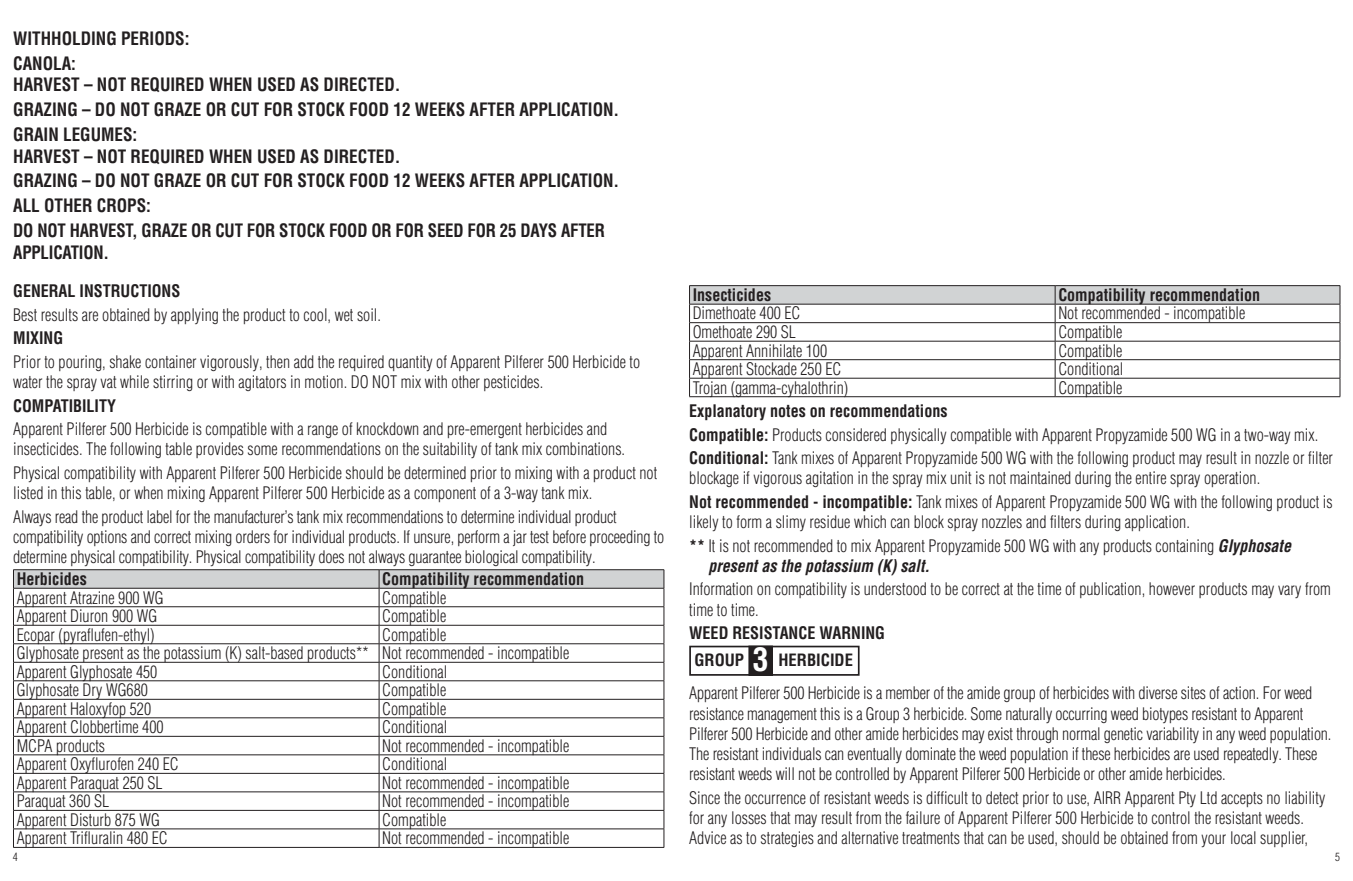
<style>
.page{position:relative;width:1353px;height:881px;background:#fff}
.page>*{position:absolute;margin:0;border:0;box-sizing:border-box;transform-origin:0 0}
.t1{font:700 condensed 18px/24.8px "Helvetica LT Pro";color:#231f20;scale:.95 1}
.t2{font:700 condensed 18px "Helvetica LT Pro";color:#231f20;scale:.93 1}
.t3{font:300 condensed 16.88px/20.2px "Helvetica LT Pro";color:#231f20;scale:.95 1}
.t4{font:700 condensed 16.88px "Helvetica LT Pro";color:#231f20;scale:.95 1}
.t5{font:italic 700 condensed 16.88px "Helvetica LT Pro";color:#231f20;scale:.95 1}
.t6{font:700 condensed 16.65px "Helvetica LT Pro";color:#231f20}
.t7{font:300 condensed 11.25px "Helvetica LT Pro";color:#231f20}
.s1{font-weight:700}
.s2{font-weight:700;font-style:italic}
.s3{font-size:31.72px;color:#fff}
</style>
<div class="page">
<svg style="left:13px;top:569px;width:651px;height:277px"></svg>
<hr style="left:13px;top:846px;width:366px;height:1px;background:#231f20">
<hr style="left:379px;top:846px;width:285px;height:1px;background:#231f20">
<svg style="left:689px;top:285px;width:651px;height:111px"></svg>
<hr style="left:689px;top:396px;width:365px;height:1px;background:#231f20">
<hr style="left:1054px;top:396px;width:285px;height:1px;background:#231f20">
<div style="left:689px;top:645px;width:170px;height:30px;border:2px solid #231f20"></div>
<div style="left:748px;top:645px;width:24px;height:30px;background:#231f20"></div>
<div style="left:748px;top:645px;width:24px;height:30px;border:1px solid #231f20"></div>
<p class="t1" style="left:13px;top:25px;width:187px">WITHHOLDING PERIODS:<br>CANOLA:</p>
<p class="t1" style="left:13px;top:72px;width:639px">HARVEST – NOT REQUIRED WHEN USED AS DIRECTED.<br>GRAZING – DO NOT GRAZE OR CUT FOR STOCK FOOD 12 WEEKS AFTER APPLICATION.<br>GRAIN LEGUMES:</p>
<p class="t1" style="left:13px;top:143px;width:639px">HARVEST – NOT REQUIRED WHEN USED AS DIRECTED.<br>GRAZING – DO NOT GRAZE OR CUT FOR STOCK FOOD 12 WEEKS AFTER APPLICATION.<br>ALL OTHER CROPS:<br>DO NOT HARVEST, GRAZE OR CUT FOR STOCK FOOD OR FOR SEED FOR 25 DAYS AFTER</p>
<p class="t2" style="left:13px;top:240px;width:105px">APPLICATION.</p>
<p class="t4" style="left:13px;top:280px;width:177px">GENERAL INSTRUCTIONS</p>
<p class="t3" style="left:13px;top:304px;width:388px">Best results are obtained by applying the product to cool, wet soil.</p>
<p class="t4" style="left:13px;top:327px;width:54px">MIXING</p>
<p class="t3" style="left:13px;top:351px;width:661px">Prior to pouring, shake container vigorously, then add the required quantity of Apparent Pilferer 500 Herbicide to water the spray vat while stirring or with agitators in motion. DO NOT mix with other pesticides.</p>
<p class="t4" style="left:13px;top:394px;width:110px">COMPATIBILITY</p>
<p class="t3" style="left:13px;top:418px;width:645px">Apparent Pilferer 500 Herbicide is compatible with a range of knockdown and pre-emergent herbicides and insecticides. The following table provides some recommendations on the suitability of tank mix combinations.</p>
<p class="t3" style="left:13px;top:462px;width:679px">Physical compatibility with Apparent Pilferer 500 Herbicide should be determined prior to mixing with a product not listed in this table, or when mixing Apparent Pilferer 500 Herbicide as a component of a 3-way tank mix.</p>
<p class="t3" style="left:13px;top:506px;width:686px">Always read the product label for the manufacturer’s tank mix recommendations to determine individual product compatibility options and correct mixing orders for individual products. If unsure, perform a jar test before proceeding to determine physical compatibility. Physical compatibility does not always guarantee biological compatibility.</p>
<p class="t4" style="left:17px;top:567px;width:76px">Herbicides</p>
<p class="t4" style="left:382px;top:567px;width:214px">Compatibility recommendation</p>
<p class="t3" style="left:17px;top:587px;width:156px">Apparent Atrazine 900 WG</p>
<p class="t3" style="left:382px;top:587px;width:69px">Compatible</p>
<p class="t3" style="left:17px;top:605px;width:150px">Apparent Diuron 900 WG</p>
<p class="t3" style="left:382px;top:605px;width:69px">Compatible</p>
<p class="t3" style="left:17px;top:624px;width:147px">Ecopar (pyraflufen-ethyl)</p>
<p class="t3" style="left:17px;top:624px;width:583px;line-height:18.4px;text-indent:365px">Compatible<br>Glyphosate present as the potassium (K) salt-based products** Not recommended - incompatible<br>Apparent Glyphosate 450</p>
<p class="t3" style="left:382px;top:661px;width:70px">Conditional</p>
<p class="t3" style="left:17px;top:679px;width:140px">Glyphosate Dry WG680</p>
<p class="t3" style="left:382px;top:679px;width:69px">Compatible</p>
<p class="t3" style="left:17px;top:698px;width:143px">Apparent Haloxyfop 520</p>
<p class="t3" style="left:382px;top:698px;width:69px">Compatible</p>
<p class="t3" style="left:17px;top:716px;width:156px">Apparent Clobbertime 400</p>
<p class="t3" style="left:382px;top:716px;width:70px">Conditional</p>
<p class="t3" style="left:17px;top:735px;width:95px">MCPA products</p>
<p class="t3" style="left:382px;top:735px;width:198px">Not recommended - incompatible</p>
<p class="t3" style="left:17px;top:753px;width:172px">Apparent Oxyflurofen 240 EC</p>
<p class="t3" style="left:382px;top:753px;width:70px">Conditional</p>
<p class="t3" style="left:17px;top:772px;width:155px">Apparent Paraquat 250 SL</p>
<p class="t3" style="left:382px;top:772px;width:198px">Not recommended - incompatible</p>
<p class="t3" style="left:17px;top:790px;width:99px">Paraquat 360 SL</p>
<p class="t3" style="left:382px;top:790px;width:198px">Not recommended - incompatible</p>
<p class="t3" style="left:17px;top:809px;width:152px">Apparent Disturb 875 WG</p>
<p class="t3" style="left:382px;top:809px;width:69px">Compatible</p>
<p class="t3" style="left:17px;top:827px;width:160px">Apparent Trifluralin 480 EC</p>
<p class="t3" style="left:382px;top:827px;width:198px">Not recommended - incompatible</p>
<p class="t4" style="left:692px;top:283px;width:84px">Insecticides</p>
<p class="t4" style="left:1058px;top:283px;width:214px">Compatibility recommendation</p>
<p class="t3" style="left:692px;top:303px;width:115px">Dimethoate 400 EC</p>
<p class="t3" style="left:1058px;top:303px;width:198px">Not recommended - incompatible</p>
<p class="t3" style="left:692px;top:321px;width:110px">Omethoate 290 SL</p>
<p class="t3" style="left:1058px;top:321px;width:69px">Compatible</p>
<p class="t3" style="left:692px;top:340px;width:143px">Apparent Annihilate 100</p>
<p class="t3" style="left:1058px;top:340px;width:69px">Compatible</p>
<p class="t3" style="left:692px;top:358px;width:158px">Apparent Stockade 250 EC</p>
<p class="t3" style="left:1058px;top:358px;width:70px">Conditional</p>
<p class="t3" style="left:692px;top:377px;width:165px">Trojan (gamma-cyhalothrin)</p>
<p class="t3" style="left:1058px;top:377px;width:69px">Compatible</p>
<p class="t3" style="left:689px;top:399px;width:679px;line-height:23.4px"><span class="s1">Explanatory notes on recommendations<br>Compatible:</span> Products considered physically compatible with Apparent Propyzamide 500 WG in a two-way mix.<br><span class="s1">Conditional:</span> Tank mixes of Apparent Propyzamide 500 WG with the following product may result in nozzle or filter</p>
<p class="t3" style="left:689px;top:466px;width:678px;line-height:23.4px">blockage if vigorous agitation in the spray mix unit is not maintained during the entire spray operation.<br><span class="s1">Not recommended - incompatible:</span> Tank mixes of Apparent Propyzamide 500 WG with the following product is</p>
<p class="t3" style="left:689px;top:510px;width:635px;line-height:23.4px">likely to form a slimy residue which can block spray nozzles and filters during application.<br><span class="s1">**</span> It is not recommended to mix Apparent Propyzamide 500 WG with any products containing <span class="s2">Glyphosate</span></p>
<p class="t5" style="left:708px;top:554px;width:234px">present as the potassium (K) salt.</p>
<p class="t3" style="left:689px;top:578px;width:677px">Information on compatibility is understood to be correct at the time of publication, however products may vary from time to time.</p>
<p class="t4" style="left:689px;top:621px;width:207px">WEED RESISTANCE WARNING</p>
<p class="t6" style="left:694px;top:649px;width:160px">GROUP <span class="s3">3</span> HERBICIDE</p>
<p class="t3" style="left:689px;top:682px;width:677px">Apparent Pilferer 500 Herbicide is a member of the amide group of herbicides with diverse sites of action. For weed resistance management this is a Group 3 herbicide. Some naturally occurring weed biotypes resistant to Apparent Pilferer 500 Herbicide and other amide herbicides may exist through normal genetic variability in any weed population.<br>The resistant individuals can eventually dominate the weed population if these herbicides are used repeatedly. These resistant weeds will not be controlled by Apparent Pilferer 500 Herbicide or other amide herbicides.</p>
<p class="t3" style="left:689px;top:787px;width:671px">Since the occurrence of resistant weeds is difficult to detect prior to use, AIRR Apparent Pty Ltd accepts no liability for any losses that may result from the failure of Apparent Pilferer 500 Herbicide to control the resistant weeds.<br>Advice as to strategies and alternative treatments that can be used, should be obtained from your local supplier,</p>
<p class="t7" style="left:13px;top:849px;width:6px">4</p>
<p class="t7" style="left:1334px;top:849px;width:6px">5</p>
</div>
